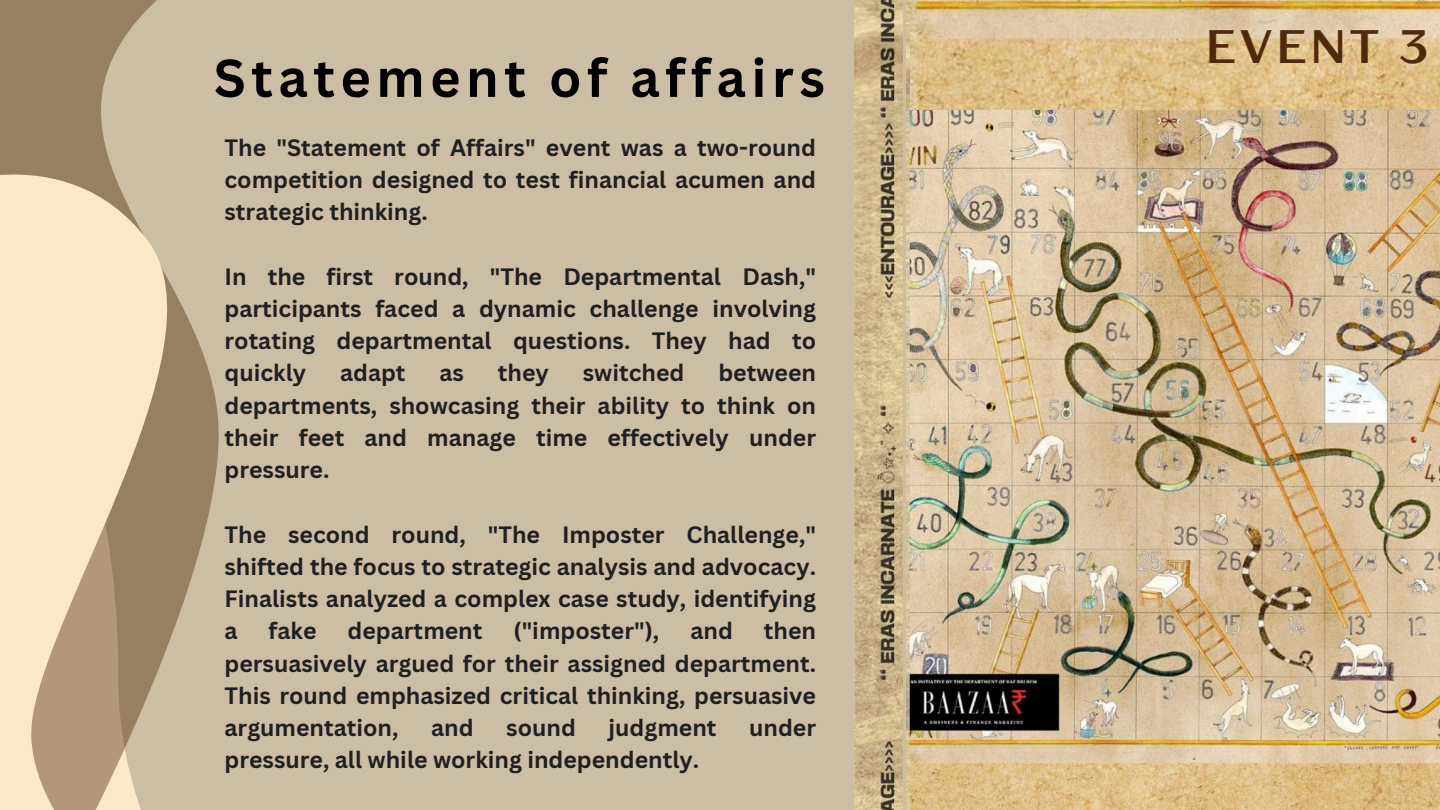
<style>
.page{position:relative;width:1440px;height:810px;background:#ccbea4}
.page>*{position:absolute;margin:0;border:0;box-sizing:border-box;transform-origin:0 0}
.t1{font:700 52px "Canva Sans";letter-spacing:.105em;color:#000}
.t2{font:700 46.7px "TT Drugs";letter-spacing:.095em;color:#50290d}
.t3{font:700 23.1px/32.2px "Canva Sans";color:#1f2020;text-align:justify}
</style>
<div class="page">
<svg style="left:0;top:0;width:157px;height:131px;fill:#977f64"></svg>
<svg style="left:0;top:131px;width:219px;height:679px"></svg>
<img style="left:906px;top:0;width:534px;height:810px">
<img style="left:910px;top:0;width:530px;height:110px">
<img style="left:855px;top:0;width:47px;height:810px">
<h1 class="t1" style="left:214px;top:41px;width:613px">Statement of affairs</h1>
<p class="t3" style="left:225px;top:130px;width:593px">The "Statement of Affairs" event was a two-round competition designed to test financial acumen and strategic thinking.</p>
<p class="t3" style="left:225px;top:259px;width:593px">In the first round, "The Departmental Dash," participants faced a dynamic challenge involving rotating departmental questions. They had to quickly</p>
<p class="t3" style="left:340px;top:356px;width:67px">adapt</p>
<p class="t3" style="left:440px;top:356px;width:26px">as</p>
<p class="t3" style="left:498px;top:356px;width:52px">they</p>
<p class="t3" style="left:583px;top:356px;width:103px">switched</p>
<p class="t3" style="left:225px;top:356px;width:593px;text-indent:494px">between departments, showcasing their ability to think on their feet and manage time effectively under pressure.</p>
<p class="t3" style="left:225px;top:517px;width:593px">The second round, "The Imposter Challenge," shifted the focus to strategic analysis and advocacy.<br>Finalists analyzed a complex case study, identifying a</p>
<p class="t3" style="left:269px;top:614px;width:49px">fake</p>
<p class="t3" style="left:348px;top:614px;width:136px">department</p>
<p class="t3" style="left:514px;top:614px;width:147px">("imposter"),</p>
<p class="t3" style="left:690px;top:614px;width:44px">and</p>
<p class="t3" style="left:225px;top:614px;width:593px;text-indent:539px">then persuasively argued for their assigned department.<br>This round emphasized critical thinking, persuasive argumentation,</p>
<p class="t3" style="left:431px;top:711px;width:44px">and</p>
<p class="t3" style="left:506px;top:711px;width:71px">sound</p>
<p class="t3" style="left:609px;top:711px;width:109px">judgment</p>
<p class="t3" style="left:749px;top:711px;width:68px">under</p>
<p class="t3" style="left:225px;top:743px;width:476px">pressure, all while working independently.</p>
<h2 class="t2" style="left:1206px;top:18px;width:223px">EVENT 3</h2>
</div>
